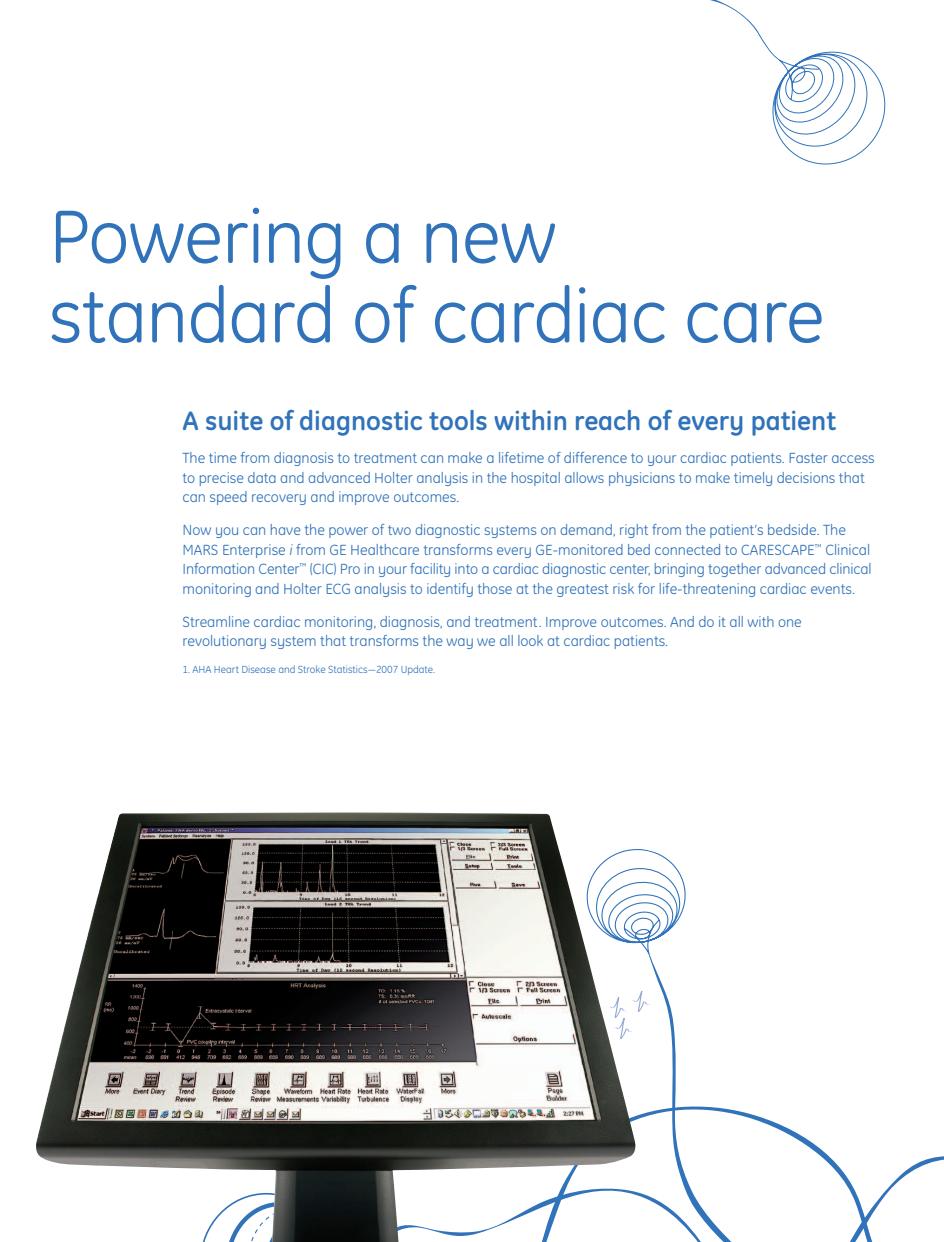
<style>
.page{position:relative;width:944px;height:1242px;background:#fff}
.page>*{position:absolute;margin:0;border:0;box-sizing:border-box;transform-origin:0 0}
.t1{font:76.5px/79.5px "GE Inspira";letter-spacing:-.01em;color:#3073ba}
.t2{font:700 27px "GE Inspira";color:#3073ba}
.t3{font:15px/19.5px "GE Inspira";color:#3073ba}
.t4{font:10.5px "GE Inspira";color:#3073ba}
.s1{font-style:italic}
</style>
<div class="page">
<svg style="left:638px;top:849px;width:48px;height:160px"></svg>
<svg style="left:648px;top:953px;width:38px;height:148px"></svg>
<svg style="left:638px;top:1101px;width:187px;height:52px"></svg>
<svg style="left:638px;top:1153px;width:306px;height:89px"></svg>
<svg style="left:710px;top:0;width:176px;height:165px"></svg>
<img style="left:36px;top:812px;width:602px;height:430px">
<h1 class="t1" style="left:49px;top:197px;width:777px">Powering a new standard of cardiac care</h1>
<h2 class="t2" style="left:183px;top:403px;width:655px">A suite of diagnostic tools within reach of every patient</h2>
<p class="t3" style="left:183px;top:448px;width:694px">The time from diagnosis to treatment can make a lifetime of difference to your cardiac patients. Faster access to precise data and advanced Holter analysis in the hospital allows physicians to make timely decisions that can speed recovery and improve outcomes.</p>
<p class="t3" style="left:183px;top:520px;width:691px">Now you can have the power of two diagnostic systems on demand, right from the patient’s bedside. The MARS Enterprise <span class="s1">i</span> from GE Healthcare transforms every GE-monitored bed connected to CARESCAPE<sup>™</sup> Clinical Information Center<sup>™</sup> (CIC) Pro in your facility into a cardiac diagnostic center, bringing together advanced clinical monitoring and Holter ECG analysis to identify those at the greatest risk for life-threatening cardiac events.</p>
<p class="t3" style="left:183px;top:612px;width:621px">Streamline cardiac monitoring, diagnosis, and treatment. Improve outcomes. And do it all with one revolutionary system that transforms the way we all look at cardiac patients.</p>
<p class="t4" style="left:183px;top:663px;width:254px">1. AHA Heart Disease and Stroke Statistics—2007 Update.</p>
</div>
